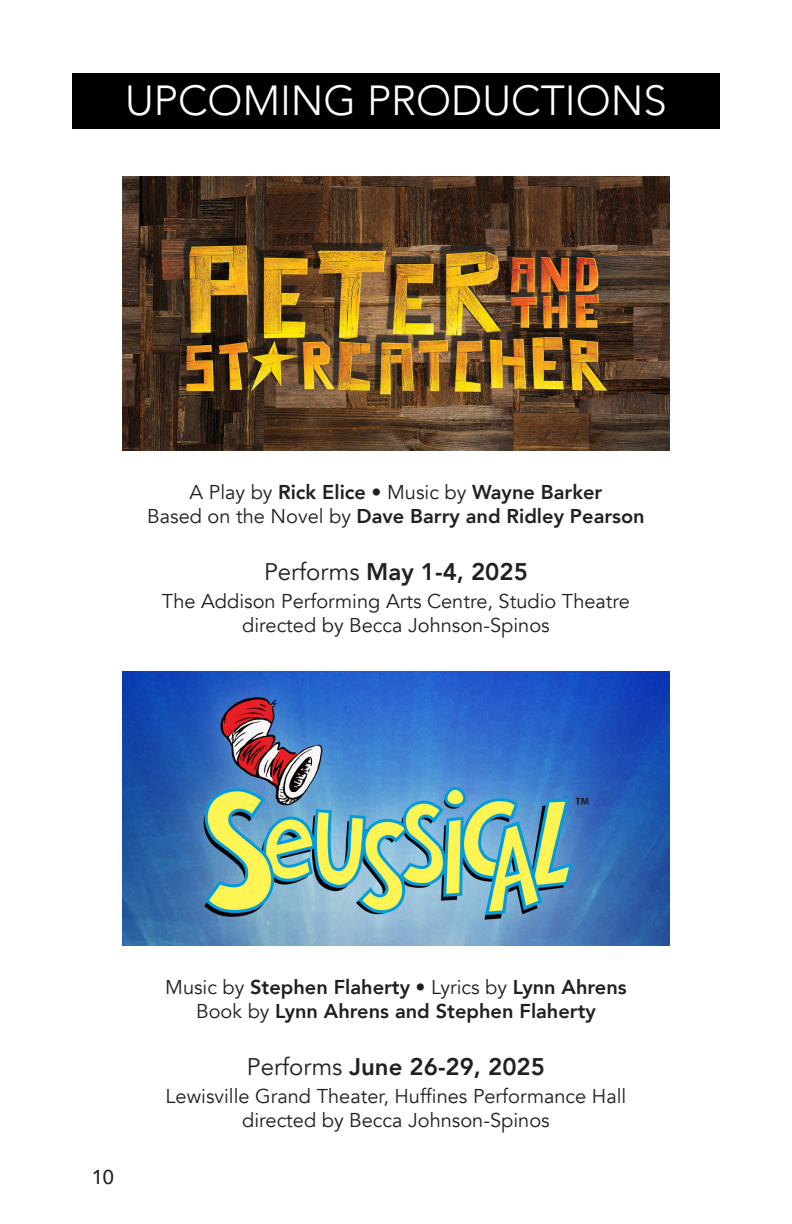
<style>
.page{position:relative;width:792px;height:1224px;background:#fff}
.page>*{position:absolute;margin:0;border:0;box-sizing:border-box;transform-origin:0 0}
.t1{font:300 42px "Avenir";color:#fff}
.t2{font:800 24px "Avenir";color:#231f20}
.t3{font:800 20px "Avenir";color:#231f20}
.t4{font:20px "Avenir";color:#231f20}
.t5{font:500 20px "Avenir";color:#231f20}
.s1{font-weight:400}
</style>
<div class="page">
<img style="left:122px;top:177px;width:548px;height:274px">
<div style="left:72px;top:73px;width:648px;height:56px;background:#000001"></div>
<img style="left:122px;top:672px;width:548px;height:274px">
<p class="t1" style="left:125px;top:76px;width:543px">UPCOMING PRODUCTIONS</p>
<p class="t3" style="left:190px;top:476px;width:414px"><span class="s1">A Play by</span> Rick Elice <span class="s1">• Music by</span> Wayne Barker</p>
<p class="t3" style="left:147px;top:500px;width:499px"><span class="s1">Based on the Novel by</span> Dave Barry and Ridley Pearson</p>
<p class="t2" style="left:264px;top:553px;width:265px"><span class="s1">Performs</span> May 1-4, 2025</p>
<p class="t4" style="left:162px;top:590px;width:470px">The Addison Performing Arts Centre, Studio Theatre</p>
<p class="t4" style="left:242px;top:614px;width:309px">directed by Becca Johnson-Spinos</p>
<p class="t5" style="left:92px;top:1160px;width:24px">10</p>
<p class="t3" style="left:165px;top:971px;width:463px"><span class="s1">Music by</span> Stephen Flaherty <span class="s1">• Lyrics by</span> Lynn Ahrens</p>
<p class="t3" style="left:196px;top:995px;width:401px"><span class="s1">Book by</span> Lynn Ahrens and Stephen Flaherty</p>
<p class="t2" style="left:247px;top:1048px;width:300px"><span class="s1">Performs</span> June 26-29, 2025</p>
<p class="t4" style="left:166px;top:1085px;width:462px">Lewisville Grand Theater, Huffines Performance Hall</p>
<p class="t4" style="left:242px;top:1109px;width:309px">directed by Becca Johnson-Spinos</p>
</div>
